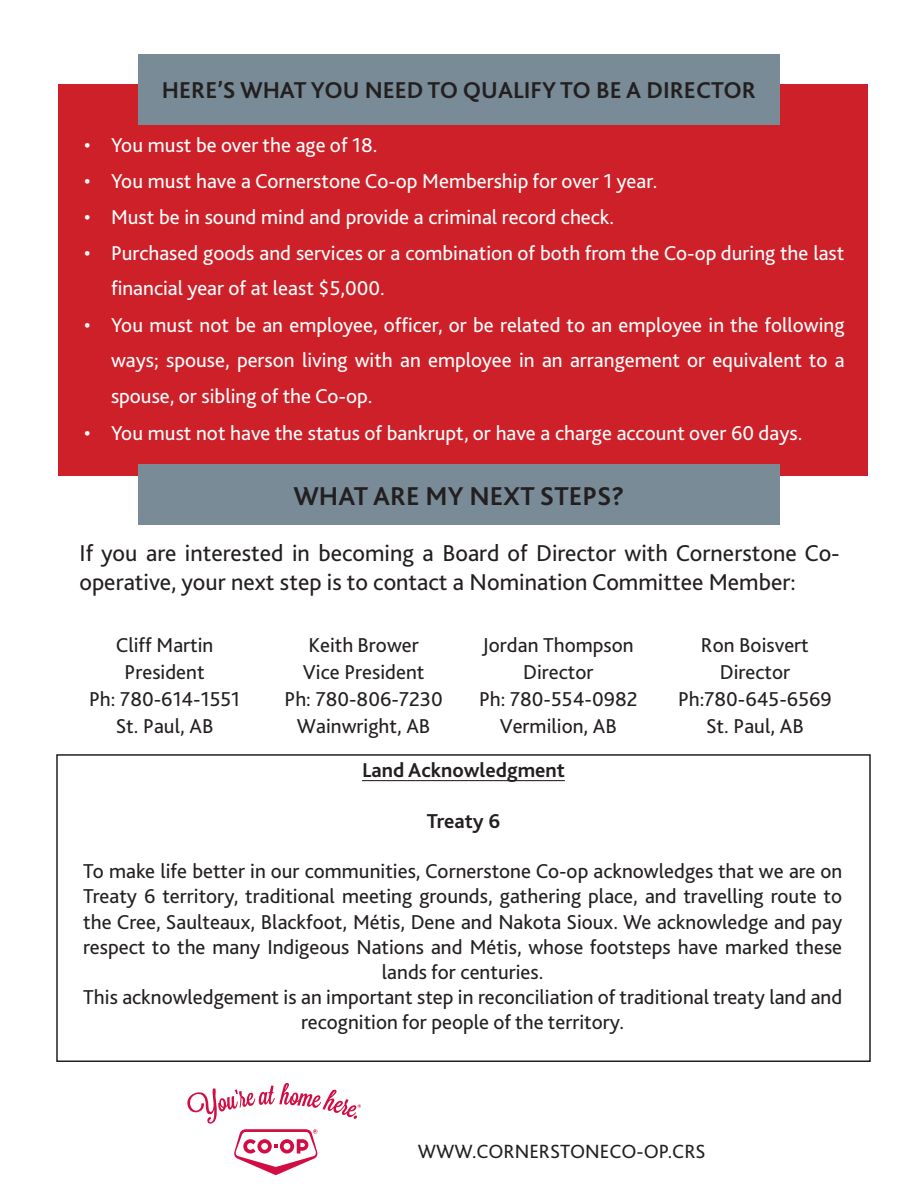
<style>
.page{position:relative;width:918px;height:1188px;background:#fff}
.page>*{position:absolute;margin:0;border:0;box-sizing:border-box;transform-origin:0 0}
.t1{font:700 27px "Bliss 2";color:#231f20}
.t2{font:24px/28.8px "Bliss 2";color:#231f20}
.t3{font:700 24px "Bliss 2";color:#231f20}
.t4{font:21px/26.8px "Bliss 2";color:#231f20;text-align:center}
.t5{font:21px/36px "Bliss 2";color:#fff}
.t6{font:700 21px "Bliss 2";color:#231f20}
.t7{font:20.1px "Bliss 2";color:#231f20}
</style>
<div class="page">
<div style="left:58px;top:84px;width:810px;height:391px;background:#ce2028"></div>
<div style="left:138px;top:54px;width:642px;height:70px;background:#788b96"></div>
<div style="left:138px;top:464px;width:642px;height:61px;background:#788b96"></div>
<hr style="left:362px;top:780px;width:203px;height:1px;background:#231f20">
<div style="left:56px;top:754px;width:815px;height:308px;border:2px solid #231f20"></div>
<svg style="left:187px;top:1083px;width:174px;height:92px"></svg>
<p class="t3" style="left:162px;top:75px;width:596px">HERE’S WHAT YOU NEED TO QUALIFY TO BE A DIRECTOR</p>
<p class="t5" style="left:84px;top:126px;width:295px">• You must be over the age of 18.</p>
<p class="t5" style="left:84px;top:162px;width:575px">• You must have a Cornerstone Co-op Membership for over 1 year.</p>
<p class="t5" style="left:84px;top:198px;width:532px">• Must be in sound mind and provide a criminal record check.</p>
<p class="t5" style="left:111px;top:234px;width:735px;text-indent:-27px">• Purchased goods and services or a combination of both from the Co-op during the last financial year of at least $5,000.</p>
<p class="t5" style="left:111px;top:306px;width:735px;text-align:justify;text-indent:-27px">• You must not be an employee, officer, or be related to an employee in the following ways; spouse, person living with an employee in an arrangement or equivalent to a spouse, or sibling of the Co-op.</p>
<p class="t5" style="left:84px;top:414px;width:720px">• You must not have the status of bankrupt, or have a charge account over 60 days.</p>
<p class="t1" style="left:293px;top:479px;width:333px">WHAT ARE MY NEXT STEPS?</p>
<p class="t2" style="left:80px;top:539px;width:762px">If you are interested in becoming a Board of Director with Cornerstone Co&shy;operative, your next step is to contact a Nomination Committee Member:</p>
<p class="t4" style="left:285px;top:632px;width:160px">Keith Brower<br>Vice President<br>Ph: 780-806-7230<br>Wainwright, AB</p>
<p class="t4" style="left:479px;top:632px;width:160px">Jordan Thompson<br>Director<br>Ph: 780-554-0982<br>Vermilion, AB</p>
<p class="t6" style="left:362px;top:757px;width:204px">Land Acknowledgment</p>
<p class="t6" style="left:427px;top:808px;width:75px">Treaty 6</p>
<p class="t4" style="left:83px;top:859px;width:761px;line-height:25.2px">To make life better in our communities, Cornerstone Co-op acknowledges that we are on Treaty 6 territory, traditional meeting grounds, gathering place, and travelling route to the Cree, Saulteaux, Blackfoot, Métis, Dene and Nakota Sioux. We acknowledge and pay respect to the many Indigeous Nations and Métis, whose footsteps have marked these lands for centuries.</p>
<p class="t4" style="left:83px;top:985px;width:761px;line-height:25.2px">This acknowledgement is an important step in reconciliation of traditional treaty land and recognition for people of the territory.</p>
<p class="t4" style="left:89px;top:632px;width:152px">Cliff Martin<br>President<br>Ph: 780-614-1551<br>St. Paul, AB</p>
<p class="t4" style="left:678px;top:632px;width:155px">Ron Boisvert<br>Director<br>Ph:780-645-6569<br>St. Paul, AB</p>
<p class="t7" style="left:418px;top:1139px;width:289px">WWW.CORNERSTONECO-OP.CRS</p>
</div>
